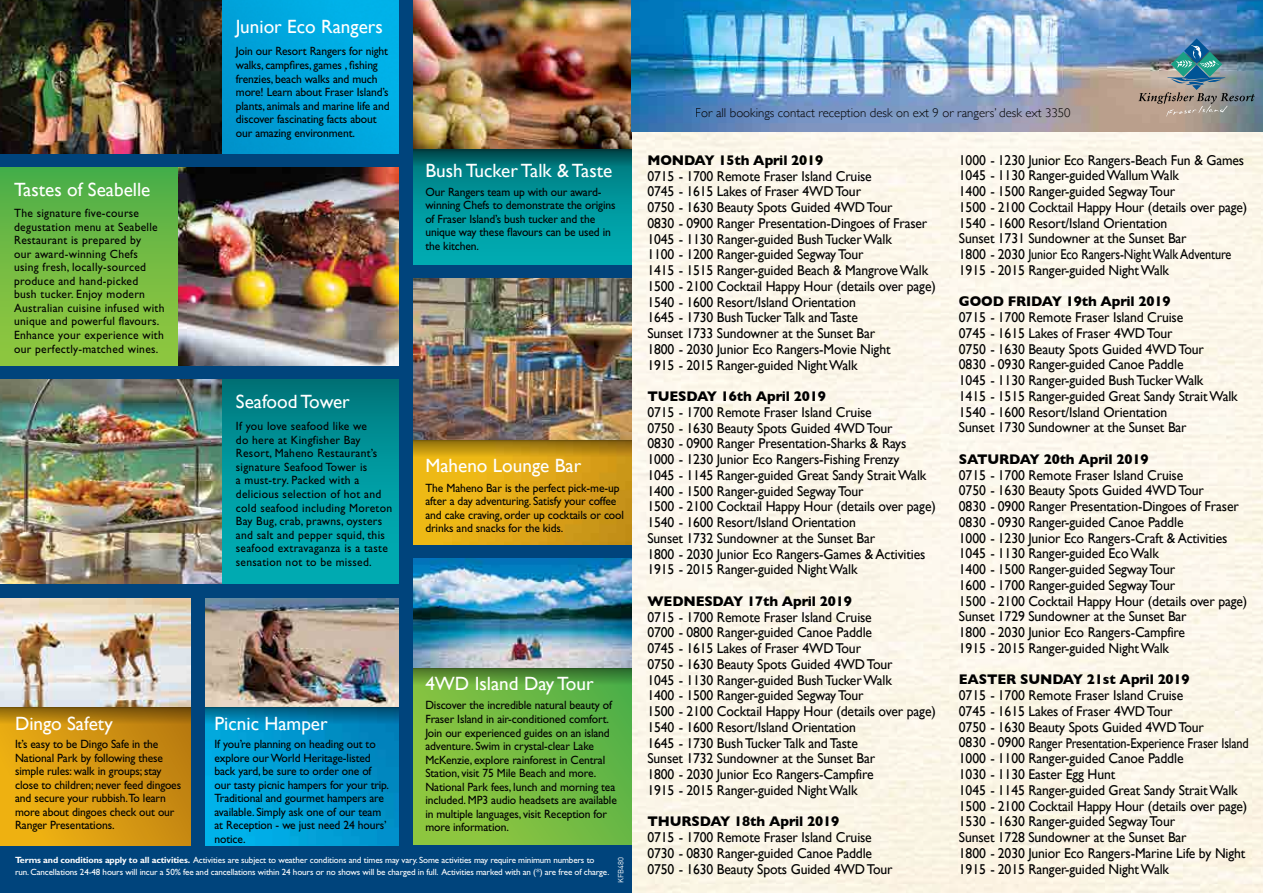
<style>
.page{position:relative;width:1263px;height:893px;background:#fff}
.page>*{position:absolute;margin:0;border:0;box-sizing:border-box;transform-origin:0 0}
.t1{font:19.2px "Gill Sans";color:#fff}
.t2{font:14.25px/15.8px "Gill Sans";letter-spacing:-.01em;color:#000;scale:.96 1}
.t3{font:700 14.25px "Gill Sans";letter-spacing:-.01em;color:#000;scale:.96 1}
.t4{font:300 12.75px "Gill Sans";color:#000}
.t5{font:12px/13.5px "Gill Sans Std";letter-spacing:-.01em;color:#000;scale:.96 1}
.t6{font:12px/13.5px "Gill Sans Std";letter-spacing:.025em;color:#000;scale:.96 1}
.t7{font:9px/12px "Gill Sans Std";letter-spacing:-.015em;color:#fff}
.t8{font:7.5px "DIN";letter-spacing:-.015em;color:#fff}
.s1{font-weight:700}
</style>
<div class="page">
<img style="left:631px;top:132px;width:632px;height:761px">
<div style="left:0;top:0;width:631px;height:893px;background:#00447c"></div>
<img style="left:205px;top:598px;width:194px;height:109px">
<img style="left:205px;top:724px;width:194px;height:122px">
<svg style="left:205px;top:707px;width:194px;height:17px;background:#00709d"></svg>
<img style="left:414px;top:278px;width:217px;height:162px">
<img style="left:414px;top:558px;width:217px;height:110px">
<svg style="left:414px;top:685px;width:217px;height:160px;background:#75bc42"></svg>
<svg style="left:414px;top:668px;width:218px;height:17px;background:#4f8f35"></svg>
<img style="left:414px;top:0;width:217px;height:150px">
<img style="left:0;top:0;width:399px;height:154px">
<img style="left:177px;top:167px;width:222px;height:198px">
<img style="left:0;top:379px;width:222px;height:205px">
<img style="left:631px;top:0;width:632px;height:132px">
<img style="left:1138px;top:38px;width:117px;height:79px">
<svg style="left:414px;top:167px;width:217px;height:97px;background:#0099a0"></svg>
<img style="left:414px;top:457px;width:217px;height:87px">
<svg style="left:414px;top:440px;width:217px;height:17px;background:#b18711"></svg>
<svg style="left:414px;top:150px;width:217px;height:17px;background:#005e62"></svg>
<img style="left:0;top:598px;width:190px;height:109px">
<div style="left:0;top:708px;width:190px;height:138px;background:linear-gradient(to right,#f0b313,#c08112)"></div>
<svg style="left:0;top:707px;width:190px;height:17px;background:#a0700d"></svg>
<div style="left:0;top:167px;width:177px;height:198px;background:linear-gradient(to bottom,#4dae49,#96c83e)"></div>
<div style="left:222px;top:379px;width:177px;height:205px;background:linear-gradient(to bottom,#007b80,#00b4bb)"></div>
<h1 class="t1" style="left:236px;top:15px;width:148px">Junior Eco Rangers</h1>
<h1 class="t1" style="left:14px;top:179px;width:138px">Tastes of Seabelle</h1>
<p class="t6" style="left:14px;top:206px;width:158px">The signature five-course degustation menu at Seabelle<br>Restaurant is prepared by<br>our award-winning Chefs using fresh, locally-sourced produce and hand-picked<br>bush tucker. Enjoy modern<br>Australian cuisine infused with unique and powerful flavours.<br>Enhance your experience with our perfectly-matched wines.</p>
<p class="t5" style="left:236px;top:45px;width:162px">Join our Resort Rangers for night walks, campfires, games , fishing frenzies, beach walks and much more! Learn about Fraser Island’s plants, animals and marine life and discover fascinating facts about our amazing environment.</p>
<h1 class="t1" style="left:425px;top:159px;width:188px">Bush Tucker Talk &amp; Taste</h1>
<p class="t5" style="left:425px;top:185px;width:200px">Our Rangers team up with our award&shy;winning Chefs to demonstrate the origins of Fraser Island’s bush tucker and the unique way these flavours can be used in the kitchen.</p>
<h1 class="t1" style="left:236px;top:391px;width:115px">Seafood Tower</h1>
<p class="t6" style="left:236px;top:420px;width:164px">If you love seafood like we<br>do here at Kingfisher Bay<br>Resort, Maheno Restaurant’s signature Seafood Tower is<br>a must-try. Packed with a delicious selection of hot and cold seafood including Moreton<br>Bay Bug, crab, prawns, oysters and salt and pepper squid, this seafood extravaganza is a taste sensation not to be missed.</p>
<h1 class="t1" style="left:425px;top:455px;width:157px">Maheno Lounge Bar</h1>
<p class="t5" style="left:425px;top:481px;width:208px">The Maheno Bar is the perfect pick-me-up after a day adventuring. Satisfy your coffee and cake craving, order up cocktails or cool drinks and snacks for the kids.</p>
<h1 class="t1" style="left:15px;top:713px;width:99px">Dingo Safety</h1>
<p class="t5" style="left:15px;top:737px;width:174px">It’s easy to be Dingo Safe in the<br>National Park by following these simple rules: walk in groups; stay close to children; never feed dingoes and secure your rubbish.To learn more about dingoes check out our<br>Ranger Presentations.</p>
<h1 class="t1" style="left:214px;top:713px;width:115px">Picnic Hamper</h1>
<p class="t5" style="left:214px;top:737px;width:183px">If you’re planning on heading out to explore our World Heritage-listed back yard, be sure to order one of our tasty picnic hampers for your trip.<br>Traditional and gourmet hampers are available. Simply ask one of our team at Reception - we just need 24 hours’ notice.</p>
<h1 class="t1" style="left:425px;top:672px;width:170px">4WD Island Day Tour</h1>
<p class="t5" style="left:425px;top:699px;width:201px">Discover the incredible natural beauty of Fraser Island in air-conditioned comfort.<br>Join our experienced guides on an island adventure. Swim in crystal-clear Lake McKenzie, explore rainforest in Central Station, visit 75 Mile Beach and more.<br>National Park fees, lunch and morning tea included. MP3 audio headsets are available in multiple languages, visit Reception for more information.</p>
<p class="t7" style="left:15px;top:854px;width:596px"><span class="s1">Terms and conditions apply to all activities.</span> Activities are subject to weather conditions and times may vary. Some activities may require minimum numbers to run. Cancellations 24-48 hours will incur a 50% fee and cancellations within 24 hours or no shows will be charged in full. Activities marked with an (*) are free of charge.</p>
<p class="t8" style="left:616px;top:883px;width:27px;rotate:-90deg">KFB480</p>
<p class="t4" style="left:696px;top:103px;width:376px">For all bookings contact reception desk on ext 9 or rangers’ desk ext 3350</p>
<p class="t3" style="left:647px;top:149px;width:185px">MONDAY 15th April 2019</p>
<p class="t2" style="left:647px;top:168px;width:302px">0715 - 1700 Remote Fraser Island Cruise<br>0745 - 1615 Lakes of Fraser 4WD Tour<br>0750 - 1630 Beauty Spots Guided 4WD Tour<br>0830 - 0900 Ranger Presentation-Dingoes of Fraser 1045 - 1130 Ranger-guided Bush Tucker Walk<br>1100 - 1200 Ranger-guided Segway Tour<br>1415 - 1515 Ranger-guided Beach &amp; Mangrove Walk 1500 - 2100 Cocktail Happy Hour (details over page)<br>1540 - 1600 Resort/Island Orientation<br>1645 - 1730 Bush Tucker Talk and Taste<br>Sunset 1733 Sundowner at the Sunset Bar<br>1800 - 2030 Junior Eco Rangers-Movie Night<br>1915 - 2015 Ranger-guided Night Walk</p>
<p class="t3" style="left:647px;top:385px;width:187px">TUESDAY 16th April 2019</p>
<p class="t2" style="left:647px;top:404px;width:302px">0715 - 1700 Remote Fraser Island Cruise<br>0750 - 1630 Beauty Spots Guided 4WD Tour<br>0830 - 0900 Ranger Presentation-Sharks &amp; Rays 1000 - 1230 Junior Eco Rangers-Fishing Frenzy<br>1045 - 1145 Ranger-guided Great Sandy Strait Walk 1400 - 1500 Ranger-guided Segway Tour<br>1500 - 2100 Cocktail Happy Hour (details over page)<br>1540 - 1600 Resort/Island Orientation<br>Sunset 1732 Sundowner at the Sunset Bar<br>1800 - 2030 Junior Eco Rangers-Games &amp; Activities 1915 - 2015 Ranger-guided Night Walk</p>
<p class="t3" style="left:647px;top:590px;width:215px">WEDNESDAY 17th April 2019</p>
<p class="t2" style="left:647px;top:609px;width:302px">0715 - 1700 Remote Fraser Island Cruise<br>0700 - 0800 Ranger-guided Canoe Paddle<br>0745 - 1615 Lakes of Fraser 4WD Tour<br>0750 - 1630 Beauty Spots Guided 4WD Tour<br>1045 - 1130 Ranger-guided Bush Tucker Walk<br>1400 - 1500 Ranger-guided Segway Tour<br>1500 - 2100 Cocktail Happy Hour (details over page)<br>1540 - 1600 Resort/Island Orientation<br>1645 - 1730 Bush Tucker Talk and Taste<br>Sunset 1732 Sundowner at the Sunset Bar<br>1800 - 2030 Junior Eco Rangers-Campfire<br>1915 - 2015 Ranger-guided Night Walk</p>
<p class="t3" style="left:647px;top:810px;width:201px">THURSDAY 18th April 2019</p>
<p class="t2" style="left:647px;top:829px;width:257px">0715 - 1700 Remote Fraser Island Cruise<br>0730 - 0830 Ranger-guided Canoe Paddle<br>0750 - 1630 Beauty Spots Guided 4WD Tour</p>
<p class="t2" style="left:959px;top:152px;width:302px">1000 - 1230 Junior Eco Rangers-Beach Fun &amp; Games 1045 - 1130 Ranger-guided Wallum Walk<br>1400 - 1500 Ranger-guided Segway Tour<br>1500 - 2100 Cocktail Happy Hour (details over page)<br>1540 - 1600 Resort/Island Orientation<br>Sunset 1731 Sundowner at the Sunset Bar<br>1800 - 2030 Junior Eco Rangers-Night Walk Adventure 1915 - 2015 Ranger-guided Night Walk</p>
<p class="t3" style="left:959px;top:290px;width:222px">GOOD FRIDAY 19th April 2019</p>
<p class="t2" style="left:959px;top:309px;width:292px">0715 - 1700 Remote Fraser Island Cruise<br>0745 - 1615 Lakes of Fraser 4WD Tour<br>0750 - 1630 Beauty Spots Guided 4WD Tour<br>0830 - 0930 Ranger-guided Canoe Paddle<br>1045 - 1130 Ranger-guided Bush Tucker Walk<br>1415 - 1515 Ranger-guided Great Sandy Strait Walk 1540 - 1600 Resort/Island Orientation<br>Sunset 1730 Sundowner at the Sunset Bar</p>
<p class="t3" style="left:959px;top:448px;width:199px">SATURDAY 20th April 2019</p>
<p class="t2" style="left:959px;top:467px;width:302px">0715 - 1700 Remote Fraser Island Cruise<br>0750 - 1630 Beauty Spots Guided 4WD Tour<br>0830 - 0900 Ranger Presentation-Dingoes of Fraser 0830 - 0930 Ranger-guided Canoe Paddle<br>1000 - 1230 Junior Eco Rangers-Craft &amp; Activities 1045 - 1130 Ranger-guided Eco Walk<br>1400 - 1500 Ranger-guided Segway Tour<br>1600 - 1700 Ranger-guided Segway Tour<br>1500 - 2100 Cocktail Happy Hour (details over page)<br>Sunset 1729 Sundowner at the Sunset Bar<br>1800 - 2030 Junior Eco Rangers-Campfire<br>1915 - 2015 Ranger-guided Night Walk</p>
<p class="t3" style="left:959px;top:668px;width:242px">EASTER SUNDAY 21st April 2019</p>
<p class="t2" style="left:959px;top:687px;width:303px">0715 - 1700 Remote Fraser Island Cruise<br>0745 - 1615 Lakes of Fraser 4WD Tour<br>0750 - 1630 Beauty Spots Guided 4WD Tour<br>0830 - 0900 Ranger Presentation-Experience Fraser Island 1000 - 1100 Ranger-guided Canoe Paddle<br>1030 - 1130 Easter Egg Hunt<br>1045 - 1145 Ranger-guided Great Sandy Strait Walk 1500 - 2100 Cocktail Happy Hour (details over page)<br>1530 - 1630 Ranger-guided Segway Tour<br>Sunset 1728 Sundowner at the Sunset Bar<br>1800 - 2030 Junior Eco Rangers-Marine Life by Night 1915 - 2015 Ranger-guided Night Walk</p>
</div>
